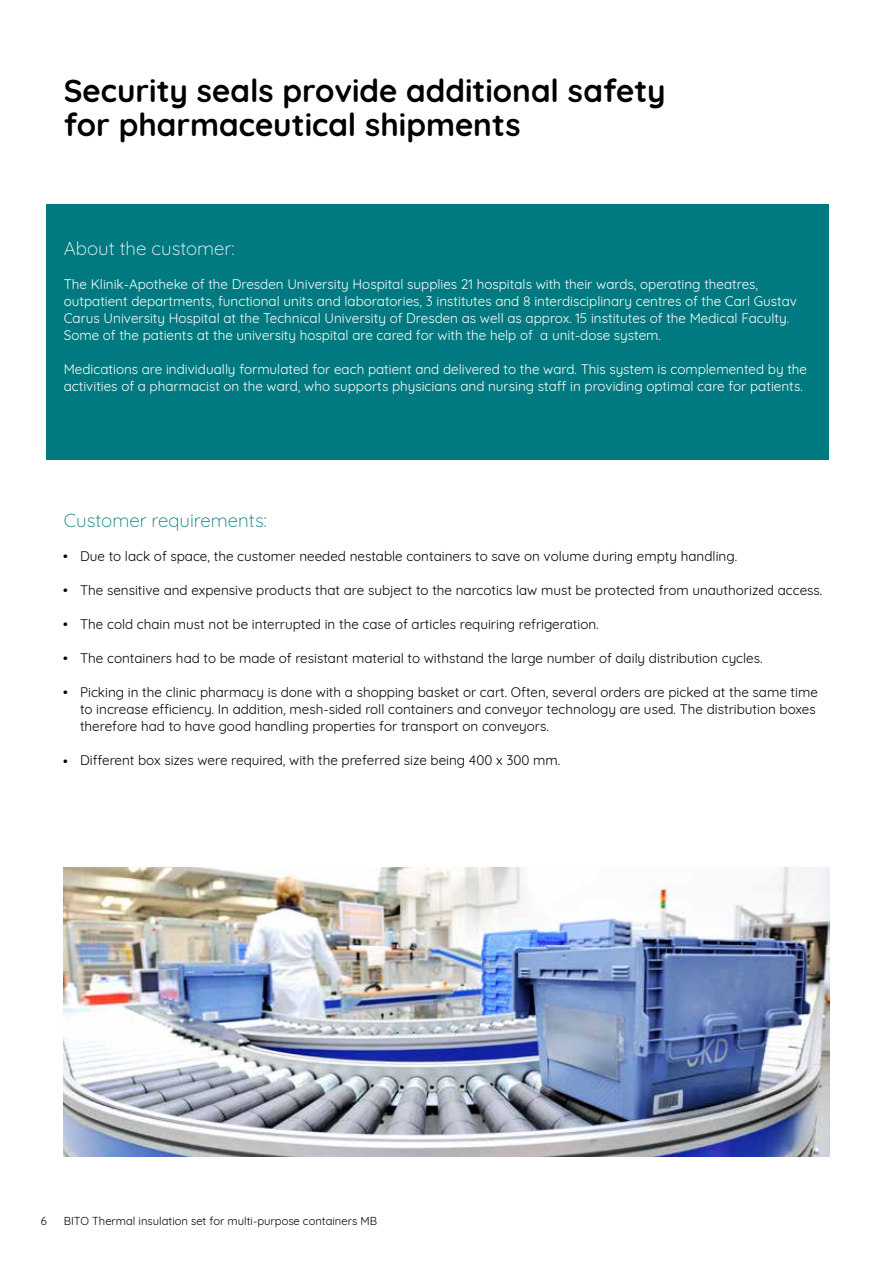
<style>
.page{position:relative;width:893px;height:1263px;background:#fff}
.page>*{position:absolute;margin:0;border:0;box-sizing:border-box;transform-origin:0 0}
.t1{font:700 31.5px/34px "Quicksand";color:#000}
.t2{font:300 18.75px "Quicksand";color:#007a80}
.t3{font:300 18.75px "Quicksand";color:#fff}
.t4{font:13.5px/17px "Quicksand";color:#000}
.t5{font:13.5px/17px "Quicksand";color:#fff}
.t6{font:500 13.5px "Quicksand";color:#000}
.t7{font:11.25px "Quicksand";color:#000}
</style>
<div class="page">
<img style="left:64px;top:867px;width:765px;height:290px">
<div style="left:47px;top:204px;width:782px;height:255px;background:#007a80"></div>
<hr style="left:892px;top:340px;width:1px;height:817px;background:#c6c6c6">
<h1 class="t1" style="left:64px;top:71px;width:603px">Security seals provide additional safety for pharmaceutical shipments</h1>
<h2 class="t3" style="left:64px;top:234px;width:172px">About the customer:</h2>
<p class="t5" style="left:64px;top:274px;width:735px">The Klinik-Apotheke of the Dresden University Hospital supplies 21 hospitals with their wards, operating theatres, outpatient departments, functional units and laboratories, 3 institutes and 8 interdisciplinary centres of the Carl Gustav Carus University Hospital at the Technical University of Dresden as well as approx. 15 institutes of the Medical Faculty.<br>Some of the patients at the university hospital are cared for with the help of a unit-dose system.</p>
<p class="t5" style="left:64px;top:360px;width:745px">Medications are individually formulated for each patient and delivered to the ward. This system is complemented by the activities of a pharmacist on the ward, who supports physicians and nursing staff in providing optimal care for patients.</p>
<h2 class="t2" style="left:64px;top:506px;width:204px">Customer requirements:</h2>
<p class="t4" style="left:80px;top:547px;width:659px">Due to lack of space, the customer needed nestable containers to save on volume during empty handling.</p>
<p class="t4" style="left:80px;top:581px;width:744px">The sensitive and expensive products that are subject to the narcotics law must be protected from unauthorized access.</p>
<p class="t4" style="left:80px;top:615px;width:520px">The cold chain must not be interrupted in the case of articles requiring refrigeration.</p>
<p class="t4" style="left:80px;top:649px;width:684px">The containers had to be made of resistant material to withstand the large number of daily distribution cycles.</p>
<p class="t4" style="left:80px;top:683px;width:739px">Picking in the clinic pharmacy is done with a shopping basket or cart. Often, several orders are picked at the same time to increase efficiency. In addition, mesh-sided roll containers and conveyor technology are used. The distribution boxes therefore had to have good handling properties for transport on conveyors.</p>
<p class="t4" style="left:80px;top:751px;width:482px">Different box sizes were required, with the preferred size being 400 x 300 mm.</p>
<p class="t6" style="left:63px;top:546px;width:6px">•</p>
<p class="t6" style="left:63px;top:580px;width:6px">•</p>
<p class="t6" style="left:63px;top:614px;width:6px">•</p>
<p class="t6" style="left:63px;top:648px;width:6px">•</p>
<p class="t6" style="left:63px;top:682px;width:6px">•</p>
<p class="t6" style="left:63px;top:750px;width:6px">•</p>
<p class="t7" style="left:41px;top:1212px;width:8px">6</p>
<p class="t7" style="left:64px;top:1212px;width:315px">BITO Thermal insulation set for multi-purpose containers MB</p>
</div>
